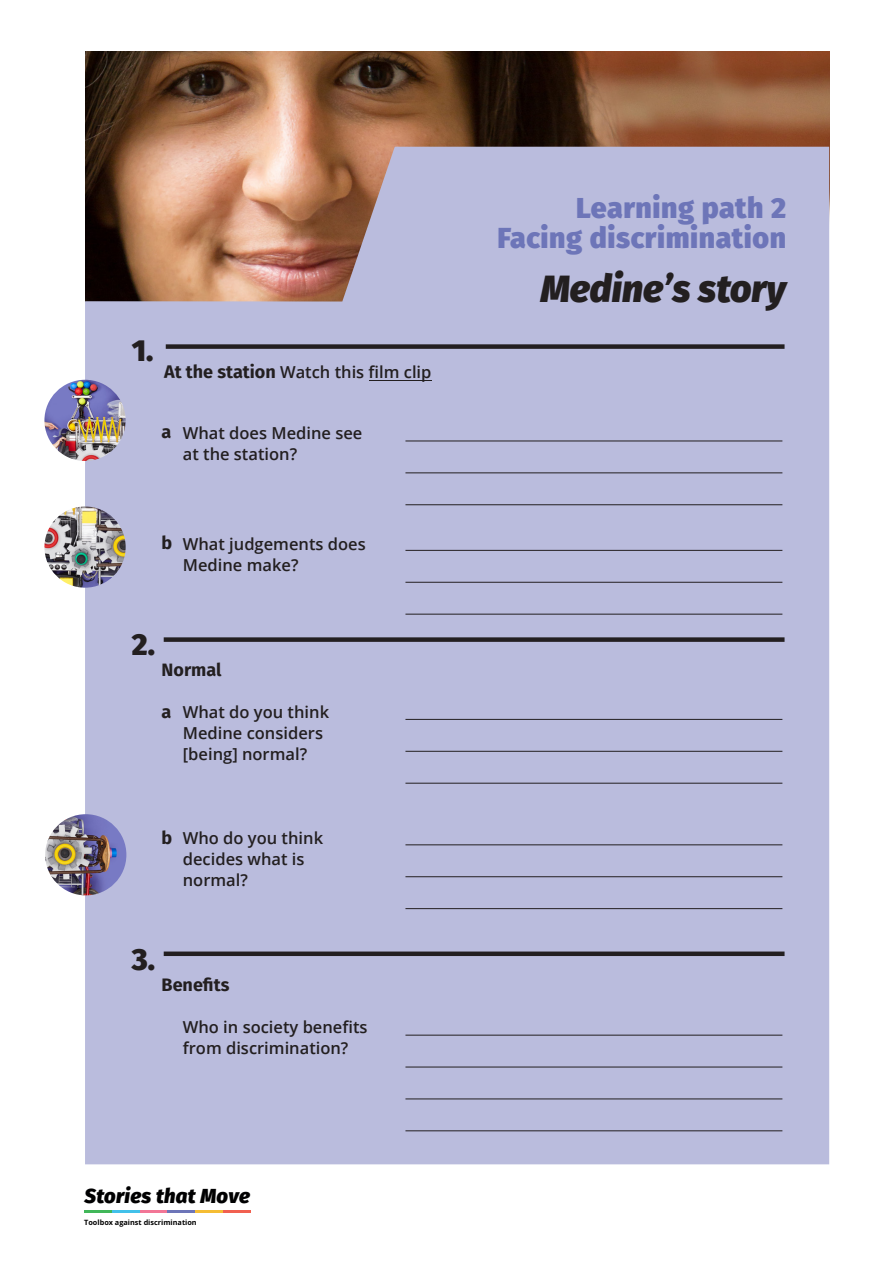
<style>
.page{position:relative;width:893px;height:1263px;background:#fff}
.page>*{position:absolute;margin:0;border:0;box-sizing:border-box;transform-origin:0 0}
.kop{font:italic 900 37.5px "Fira Sans";color:#231f20}
.cijfers{font:900 30px "Fira Sans";color:#231f20}
.kop1{font:900 28.5px "Fira Sans";letter-spacing:.02em;color:#6d75b8}
.t1{font:italic 900 20.25px "Fira Sans";letter-spacing:.015em;color:#000001}
.vraag{font:700 18px "Fira Sans";color:#231f20}
.intro{font:600 16.5px/21px "Open Sans";color:#231f20}
.vraag-2{font:600 16.5px "Open Sans";color:#231f20}
.t2{font:700 7.35px "Open Sans";color:#000001}
.s1{font-family:"Fira Sans";font-weight:700;font-size:18px}
</style>
<div class="page">
<img style="left:85px;top:51px;width:744px;height:96px">
<div style="left:85px;top:147px;width:744px;height:1017px;background:#babcdd"></div>
<hr style="left:112px;top:1210px;width:28px;height:3px;background:#41c1ea">
<hr style="left:140px;top:1210px;width:28px;height:3px;background:#f27696">
<hr style="left:168px;top:1210px;width:27px;height:3px;background:#6d75b8">
<hr style="left:84px;top:1210px;width:28px;height:3px;background:#41b759">
<hr style="left:195px;top:1210px;width:28px;height:3px;background:#f5bd34">
<hr style="left:223px;top:1210px;width:28px;height:3px;background:#f16050">
<div style="left:166px;top:344px;width:618px;height:5px;background:#231f20"></div>
<div style="left:164px;top:637px;width:620px;height:5px;background:#231f20"></div>
<hr style="left:405px;top:441px;width:377px;height:1px;background:#231f20">
<hr style="left:405px;top:472px;width:377px;height:1px;background:#231f20">
<hr style="left:405px;top:504px;width:377px;height:1px;background:#231f20">
<hr style="left:405px;top:719px;width:377px;height:1px;background:#231f20">
<hr style="left:405px;top:751px;width:377px;height:1px;background:#231f20">
<hr style="left:405px;top:783px;width:377px;height:1px;background:#231f20">
<hr style="left:405px;top:844px;width:377px;height:1px;background:#231f20">
<hr style="left:405px;top:876px;width:377px;height:1px;background:#231f20">
<hr style="left:405px;top:550px;width:377px;height:1px;background:#231f20">
<hr style="left:405px;top:582px;width:377px;height:1px;background:#231f20">
<hr style="left:405px;top:614px;width:377px;height:1px;background:#231f20">
<div style="left:164px;top:951px;width:620px;height:5px;background:#231f20"></div>
<hr style="left:405px;top:1035px;width:377px;height:1px;background:#231f20">
<hr style="left:405px;top:1067px;width:377px;height:1px;background:#231f20">
<hr style="left:405px;top:1098px;width:377px;height:1px;background:#231f20">
<img style="left:44px;top:380px;width:82px;height:81px;border-radius:41px">
<img style="left:44px;top:506px;width:82px;height:82px;border-radius:41px">
<img style="left:45px;top:814px;width:81px;height:81px;border-radius:41px">
<hr style="left:405px;top:1130px;width:377px;height:1px;background:#231f20">
<hr style="left:405px;top:908px;width:377px;height:1px;background:#231f20">
<hr style="left:369px;top:380px;width:62px;height:1px;background:#231f20">
<p class="cijfers" style="left:132px;top:323px;width:23px">1.</p>
<p class="vraag-2" style="left:164px;top:360px;width:269px"><span class="s1">At the station</span> Watch this film clip</p>
<p class="vraag" style="left:162px;top:417px;width:11px">a</p>
<p class="intro" style="left:183px;top:422px;width:181px">What does Medine see at the station?</p>
<p class="vraag" style="left:162px;top:528px;width:12px">b</p>
<p class="intro" style="left:183px;top:533px;width:184px">What judgements does<br>Medine make?</p>
<p class="cijfers" style="left:132px;top:617px;width:25px">2.</p>
<p class="vraag" style="left:162px;top:654px;width:61px">Normal</p>
<p class="intro" style="left:183px;top:701px;width:148px">What do you think<br>Medine considers [being] normal?</p>
<p class="vraag" style="left:162px;top:696px;width:11px">a</p>
<p class="vraag" style="left:162px;top:822px;width:12px">b</p>
<p class="intro" style="left:183px;top:827px;width:142px">Who do you think decides what is normal?</p>
<p class="cijfers" style="left:132px;top:932px;width:25px">3.</p>
<p class="vraag" style="left:162px;top:969px;width:69px">Benefits</p>
<p class="intro" style="left:183px;top:1016px;width:186px">Who in society benefits from discrimination?</p>
<p class="t1" style="left:84px;top:1177px;width:167px">Stories that Move</p>
<p class="t2" style="left:84px;top:1217px;width:114px">Toolbox against discrimination</p>
<p class="kop1" style="left:576px;top:182px;width:211px">Learning path 2</p>
<p class="kop1" style="left:497px;top:212px;width:290px">Facing discrimination</p>
<p class="kop" style="left:541px;top:255px;width:247px">Medine’s story</p>
</div>
